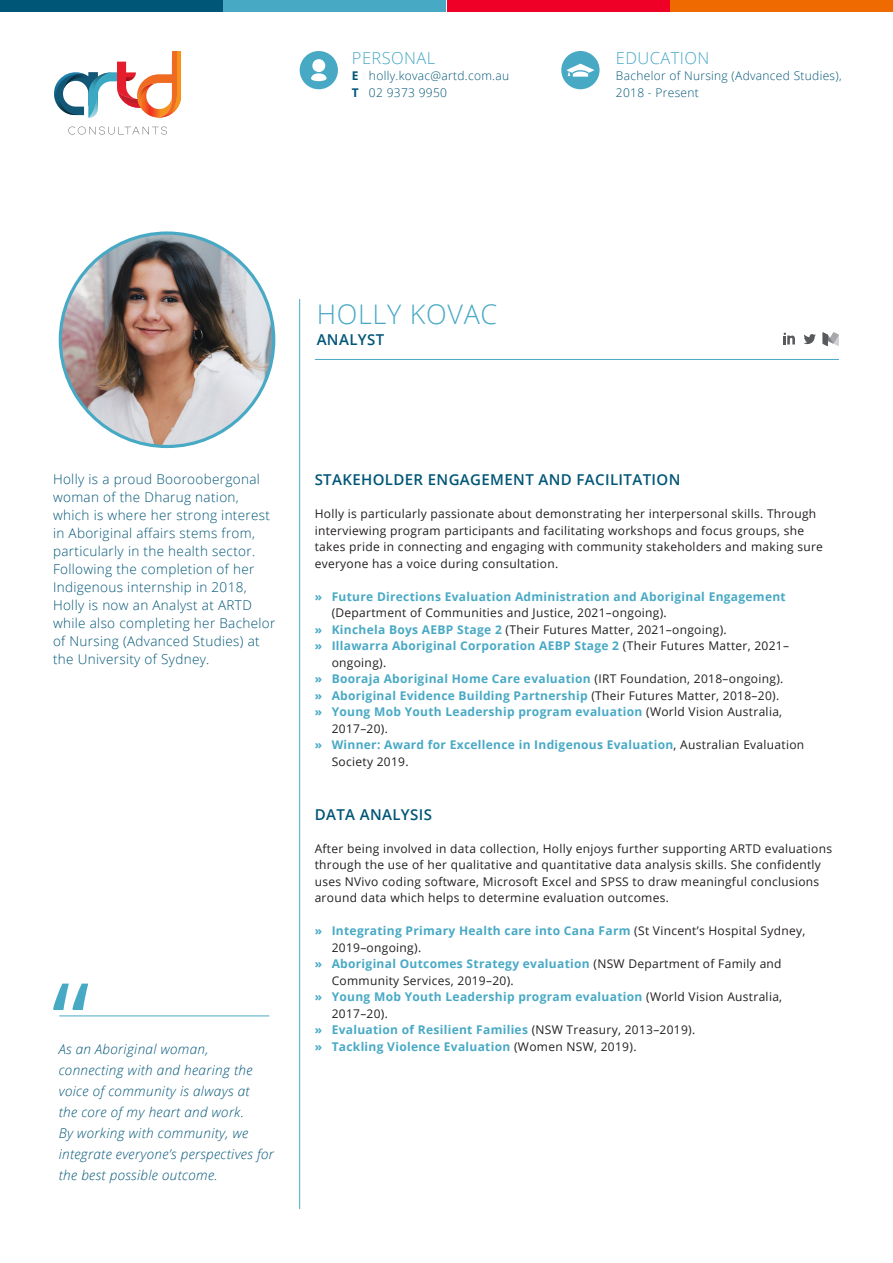
<style>
.page{position:relative;width:893px;height:1263px;background:#fff}
.page>*{position:absolute;margin:0;border:0;box-sizing:border-box;transform-origin:0 0}
.t1{font:108px "Open Sans";color:#48a9c5}
.t2{font:300 27px "Open Sans";letter-spacing:.025em;color:#48a9c5}
.PERSONAL_EDUCATION{font:300 16.5px "Open Sans";letter-spacing:.025em;color:#48a9c5}
._1_COLUMN_ARROW_BODY{font:600 15px "Open Sans";letter-spacing:.025em;color:#005677}
.DESCRIPTION_FOR_VERY{font:300 13.5px/18px "Open Sans";letter-spacing:.025em;color:#005677}
.QUOTE{font:italic 300 13.5px/21px "Open Sans";letter-spacing:.025em;color:#005677}
._1_COLUMN_ARROW_BODY-2{font:700 12px/16.5px "Open Sans";letter-spacing:.025em;color:#48a9c5}
.FIRST_PARAGRAPH{font:12px/16.5px "Open Sans";letter-spacing:.025em;color:#231f20}
._1_COLUMN_ARROW_BODY-3{font:12px/16.5px "Open Sans";letter-spacing:.025em;color:#231f20}
.PERSONAL_EDUCATION-2{font:300 12px/16.5px "Open Sans";letter-spacing:.025em;color:#005677}
.s1{font-weight:700}
.s2{font-weight:400;color:#231f20}
.s3{font-weight:700;color:#48a9c5}
</style>
<div class="page">
<svg style="left:68px;top:127px;width:99px;height:8px"></svg>
<svg style="left:54px;top:51px;width:127px;height:67px"></svg>
<img style="left:60px;top:233px;width:214px;height:213px;border-radius:107px">
<div style="left:300px;top:51px;width:38px;height:38px;background:#48a9c5;border-radius:50%"></div>
<svg style="left:311px;top:59px;width:16px;height:22px"></svg>
<div style="left:561px;top:51px;width:39px;height:38px;background:#48a9c5;border-radius:50%"></div>
<svg style="left:566px;top:64px;width:29px;height:13px"></svg>
<svg style="left:804px;top:334px;width:12px;height:10px"></svg>
<svg style="left:783px;top:333px;width:12px;height:11px"></svg>
<svg style="left:822px;top:332px;width:17px;height:14px"></svg>
<hr style="left:315px;top:359px;width:524px;height:1px;background:#48a9c5">
<hr style="left:299px;top:299px;width:1px;height:910px;background:#48a9c5">
<div style="left:671px;top:0;width:222px;height:12px;background:#ef6a00"></div>
<div style="left:447px;top:0;width:222px;height:12px;background:#ef0027"></div>
<div style="left:0;top:0;width:222px;height:12px;background:#005677"></div>
<div style="left:224px;top:0;width:222px;height:12px;background:#48a9c5"></div>
<hr style="left:59px;top:1016px;width:210px;height:1px;background:#48a9c5">
<p class="PERSONAL_EDUCATION" style="left:352px;top:46px;width:85px">PERSONAL</p>
<p class="PERSONAL_EDUCATION-2" style="left:352px;top:67px;width:159px"><span class="s1">E</span> holly.kovac@artd.com.au<br><span class="s1">T</span> 02 9373 9950</p>
<p class="PERSONAL_EDUCATION" style="left:616px;top:46px;width:95px">EDUCATION</p>
<p class="PERSONAL_EDUCATION-2" style="left:616px;top:67px;width:227px">Bachelor of Nursing (Advanced Studies),<br>2018 - Present</p>
<p class="t2" style="left:317px;top:295px;width:182px">HOLLY KOVAC</p>
<p class="_1_COLUMN_ARROW_BODY" style="left:317px;top:329px;width:69px">ANALYST</p>
<p class="DESCRIPTION_FOR_VERY" style="left:53px;top:470px;width:224px">Holly is a proud Booroobergonal woman of the Dharug nation, which is where her strong interest in Aboriginal affairs stems from, particularly in the health sector.<br>Following the completion of her<br>Indigenous internship in 2018,<br>Holly is now an Analyst at ARTD while also completing her Bachelor of Nursing (Advanced Studies) at the University of Sydney.</p>
<p class="t1" style="left:52px;top:947px;width:39px">“</p>
<p class="_1_COLUMN_ARROW_BODY" style="left:315px;top:470px;width:367px">STAKEHOLDER ENGAGEMENT AND FACILITATION</p>
<p class="FIRST_PARAGRAPH" style="left:315px;top:505px;width:510px">Holly is particularly passionate about demonstrating her interpersonal skills. Through interviewing program participants and facilitating workshops and focus groups, she takes pride in connecting and engaging with community stakeholders and making sure everyone has a voice during consultation.</p>
<p class="_1_COLUMN_ARROW_BODY-2" style="left:332px;top:588px;width:456px;text-indent:-17px">» Future Directions Evaluation Administration and Aboriginal Engagement <span class="s2">(Department of Communities and Justice, 2021–ongoing).</span></p>
<p class="_1_COLUMN_ARROW_BODY-3" style="left:315px;top:621px;width:413px"><span class="s3">» Kinchela Boys AEBP Stage 2</span> (Their Futures Matter, 2021–ongoing).</p>
<p class="_1_COLUMN_ARROW_BODY-2" style="left:332px;top:637px;width:459px;text-indent:-17px">» Illawarra Aboriginal Corporation AEBP Stage 2 <span class="s2">(Their Futures Matter, 2021– ongoing).</span></p>
<p class="_1_COLUMN_ARROW_BODY-2" style="left:315px;top:670px;width:470px">» Booraja Aboriginal Home Care evaluation <span class="s2">(IRT Foundation, 2018–ongoing).</span></p>
<p class="_1_COLUMN_ARROW_BODY-2" style="left:315px;top:687px;width:466px">» Aboriginal Evidence Building Partnership <span class="s2">(Their Futures Matter, 2018–20).</span></p>
<p class="_1_COLUMN_ARROW_BODY-2" style="left:332px;top:703px;width:452px;text-indent:-17px">» Young Mob Youth Leadership program evaluation <span class="s2">(World Vision Australia,<br>2017–20).</span></p>
<p class="_1_COLUMN_ARROW_BODY-2" style="left:332px;top:736px;width:474px;text-indent:-17px">» Winner: Award for Excellence in Indigenous Evaluation<span class="s2">, Australian Evaluation<br>Society 2019.</span></p>
<p class="_1_COLUMN_ARROW_BODY" style="left:315px;top:804px;width:119px">DATA ANALYSIS</p>
<p class="FIRST_PARAGRAPH" style="left:315px;top:840px;width:519px">After being involved in data collection, Holly enjoys further supporting ARTD evaluations through the use of her qualitative and quantitative data analysis skills. She confidently uses NVivo coding software, Microsoft Excel and SPSS to draw meaningful conclusions around data which helps to determine evaluation outcomes.</p>
<p class="_1_COLUMN_ARROW_BODY-2" style="left:332px;top:922px;width:475px;text-indent:-17px">» Integrating Primary Health care into Cana Farm <span class="s2">(St Vincent’s Hospital Sydney,<br>2019–ongoing).</span></p>
<p class="_1_COLUMN_ARROW_BODY-3" style="left:332px;top:955px;width:451px;text-indent:-17px"><span class="s3">» Aboriginal Outcomes Strategy evaluation</span> (NSW Department of Family and<br>Community Services, 2019–20).</p>
<p class="_1_COLUMN_ARROW_BODY-2" style="left:332px;top:988px;width:452px;text-indent:-17px">» Young Mob Youth Leadership program evaluation <span class="s2">(World Vision Australia,<br>2017–20).</span></p>
<p class="_1_COLUMN_ARROW_BODY-2" style="left:315px;top:1021px;width:382px">» Evaluation of Resilient Families <span class="s2">(NSW Treasury, 2013–2019).</span></p>
<p class="QUOTE" style="left:59px;top:1038px;width:151px">As an Aboriginal woman,</p>
<p class="_1_COLUMN_ARROW_BODY-2" style="left:315px;top:1038px;width:323px">» Tackling Violence Evaluation <span class="s2">(Women NSW, 2019).</span></p>
<p class="QUOTE" style="left:59px;top:1059px;width:217px">connecting with and hearing the voice of community is always at<br>the core of my heart and work.<br>By working with community, we integrate everyone’s perspectives for the best possible outcome.</p>
</div>
